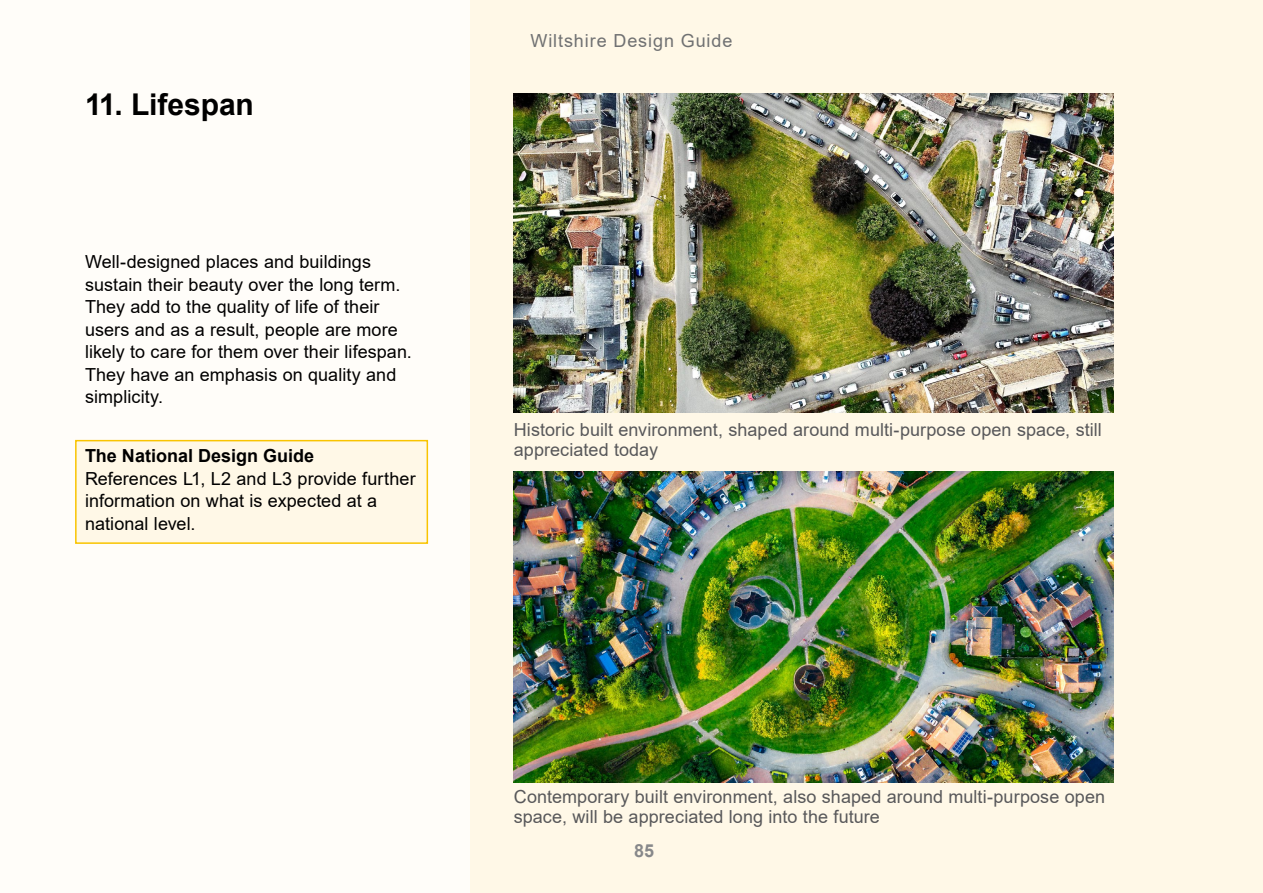
<style>
.page{position:relative;width:1263px;height:893px;background:#fffdf9}
.page>*{position:absolute;margin:0;border:0;box-sizing:border-box;transform-origin:0 0}
.H3_sub_headline{font:700 30px "Arial";color:#000}
.body_copy{font:18px/22.5px "Arial";letter-spacing:.005em;color:#000}
.t1{font:18px/20.2px "Arial";letter-spacing:.005em;color:#58585a}
.H4_sub_sub_heading{font:700 18px "Arial";color:#000}
.t2{font:18px "Arial";letter-spacing:.05em;color:#707172}
.t3{font:700 18px "Arial";color:#87888a}
</style>
<div class="page">
<div style="left:75px;top:440px;width:353px;height:104px;background:#fff8e7;border:2px solid #f9c400"></div>
<div style="left:471px;top:0;width:792px;height:893px;background:#fff8e7"></div>
<img style="left:514px;top:94px;width:599px;height:318px">
<img style="left:514px;top:471px;width:599px;height:311px">
<h3 class="H3_sub_headline" style="left:85px;top:84px;width:170px">11. Lifespan</h3>
<p class="body_copy" style="left:85px;top:251px;width:328px">Well-designed places and buildings sustain their beauty over the long term.<br>They add to the quality of life of their users and as a result, people are more likely to care for them over their lifespan.<br>They have an emphasis on quality and simplicity.</p>
<h4 class="H4_sub_sub_heading" style="left:85px;top:443px;width:231px">The National Design Guide</h4>
<p class="body_copy" style="left:85px;top:467px;width:332px">References L1, L2 and L3 provide further information on what is expected at a national level.</p>
<p class="t2" style="left:530px;top:28px;width:203px">Wiltshire Design Guide</p>
<p class="t1" style="left:514px;top:420px;width:589px">Historic built environment, shaped around multi-purpose open space, still appreciated today</p>
<p class="t1" style="left:514px;top:787px;width:593px">Contemporary built environment, also shaped around multi-purpose open space, will be appreciated long into the future</p>
<p class="t3" style="left:634px;top:838px;width:22px">85</p>
</div>
